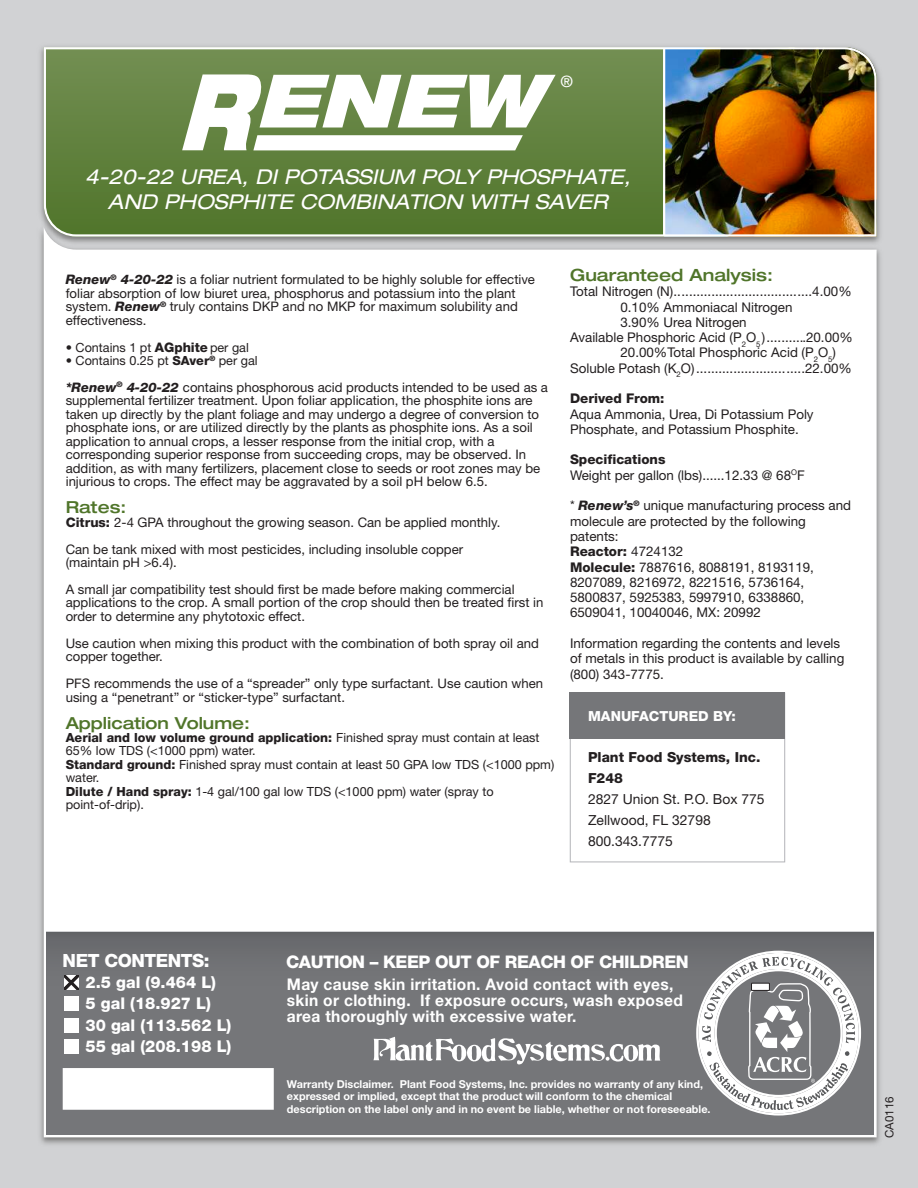
<style>
.page{position:relative;width:918px;height:1188px;background:#d1d2d4}
.page>*{position:absolute;margin:0;border:0;box-sizing:border-box;transform-origin:0 0}
.t1{font:italic 900 expanded 73.8px "Helvetica Neue";color:#fff}
.t2{font:italic expanded 20.4px/24.5px "Helvetica Neue";color:#fff;text-align:center}
.t3{font:800 18.15px "Helvetica Neue";letter-spacing:-.025em;color:#fff}
.t4{font:800 17.4px "Helvetica Neue";letter-spacing:-.025em;color:#fff}
.t5{font:500 expanded 16.8px "Helvetica Neue";color:#50752a}
.t6{font:500 expanded 16.65px "Helvetica Neue";color:#50752a}
.t7{font:800 16.2px "Helvetica Neue";color:#fff}
.t8{font:700 16.05px/16px "Helvetica Neue";letter-spacing:.02em;color:#fff;scale:.96 1}
.t9{font:500 15.75px "Helvetica Neue";color:#fff}
.t10{font:13.95px/20.9px "Helvetica Neue";color:#231f20}
.t11{font:800 13.95px "Helvetica Neue";color:#fff}
.t12{font:13.35px/15.3px "Helvetica Neue";color:#231f20}
.t13{font:800 13.35px "Helvetica Neue";color:#231f20}
.t14{font:13.2px/13.5px "Helvetica Neue";color:#231f20}
.t15{font:12.6px/13.4px "Helvetica Neue";color:#231f20}
.t16{font:11.55px "Helvetica Neue";color:#231f20}
.t17{font:700 10.8px/12.5px "Helvetica Neue";color:#fff}
.t18{font:7.8px "Helvetica Neue";color:#231f20}
.s1{font-size:106.2px}
.s2{font-weight:800;font-style:italic}
.s3{font-weight:800;font-size:13.2px}
.s4{font-weight:800}
.s5{font-weight:800;font-style:italic;font-size:13.2px}
.s6{font-weight:400}
</style>
<div class="page">
<svg style="left:44px;top:47px;width:833px;height:175px;background:#6a773a"></svg>
<img style="left:40px;top:222px;width:840px;height:923px">
<div style="left:44px;top:227px;width:833px;height:910px;background:#fff"></div>
<hr style="left:663px;top:49px;width:2px;height:186px;background:#fff">
<div style="left:47px;top:932px;width:827px;height:202px;background:#757679"></div>
<div style="left:47px;top:932px;width:827px;height:63px;background:#707174"></div>
<svg style="left:253px;top:135px;width:270px;height:15px;background:#f9faf7"></svg>
<div style="left:63px;top:1068px;width:211px;height:42px;background:#fff"></div>
<div style="left:570px;top:739px;width:215px;height:123px;background:#fff"></div>
<div style="left:570px;top:692px;width:215px;height:47px;background:#757679"></div>
<svg style="left:64px;top:975px;width:14px;height:15px"></svg>
<div style="left:64px;top:996px;width:14px;height:15px;background:#fff"></div>
<div style="left:64px;top:1018px;width:14px;height:14px;background:#fff"></div>
<div style="left:64px;top:1039px;width:14px;height:15px;background:#fff"></div>
<svg style="left:373px;top:1037px;width:287px;height:28px"></svg>
<svg style="left:696px;top:951px;width:165px;height:165px"></svg>
<h1 class="t1" style="left:177px;top:53px;width:366px"><span class="s1">R</span>ENEW</h1>
<h1 class="t9" style="left:561px;top:72px;width:14px">®</h1>
<h1 class="t2" style="left:85px;top:165px;width:547px">4-20-22 UREA, DI POTASSIUM POLY PHOSPHATE,<br>AND PHOSPHITE COMBINATION WITH SAVER</h1>
<p class="t14" style="left:66px;top:273px;width:471px"><span class="s2">Renew</span><sup>®</sup> <span class="s2">4-20-22</span> is a foliar nutrient formulated to be highly soluble for effective foliar absorption of low biuret urea, phosphorus and potassium into the plant system. <span class="s2">Renew</span><sup>®</sup> truly contains DKP and no MKP for maximum solubility and effectiveness.</p>
<p class="t15" style="left:66px;top:340px;width:185px">• Contains 1 pt <span class="s3">AGphite</span> per gal</p>
<p class="t15" style="left:66px;top:354px;width:193px">• Contains 0.25 pt <span class="s4">SAver</span><sup>®</sup> per gal</p>
<p class="t14" style="left:66px;top:380px;width:484px"><span class="s2">*Renew</span><sup>®</sup> <span class="s2">4-20-22</span> contains phosphorous acid products intended to be used as a supplemental fertilizer treatment. Upon foliar application, the phosphite ions are taken up directly by the plant foliage and may undergo a degree of conversion to phosphate ions, or are utilized directly by the plants as phosphite ions. As a soil application to annual crops, a lesser response from the initial crop, with a corresponding superior response from succeeding crops, may be observed. In addition, as with many fertilizers, placement close to seeds or root zones may be injurious to crops. The effect may be aggravated by a soil pH below 6.5.</p>
<h2 class="t6" style="left:66px;top:497px;width:62px">Rates:</h2>
<p class="t14" style="left:66px;top:515px;width:436px"><span class="s4">Citrus:</span> 2-4 GPA throughout the growing season. Can be applied monthly.</p>
<p class="t14" style="left:66px;top:542px;width:399px">Can be tank mixed with most pesticides, including insoluble copper (maintain pH &gt;6.4).</p>
<p class="t14" style="left:66px;top:582px;width:479px">A small jar compatibility test should first be made before making commercial applications to the crop. A small portion of the crop should then be treated first in order to determine any phytotoxic effect.</p>
<p class="t14" style="left:66px;top:636px;width:475px">Use caution when mixing this product with the combination of both spray oil and copper together.</p>
<p class="t14" style="left:66px;top:677px;width:479px">PFS recommends the use of a “spreader” only type surfactant. Use caution when using a “penetrant” or “sticker-type” surfactant.</p>
<h2 class="t6" style="left:66px;top:712px;width:186px">Application Volume:</h2>
<p class="t15" style="left:66px;top:731px;width:475px"><span class="s4">Aerial and low volume ground application:</span> Finished spray must contain at least<br>65% low TDS (&lt;1000 ppm) water.</p>
<p class="t15" style="left:66px;top:757px;width:490px"><span class="s4">Standard ground:</span> Finished spray must contain at least 50 GPA low TDS (&lt;1000 ppm) water.</p>
<p class="t15" style="left:66px;top:784px;width:429px"><span class="s4">Dilute / Hand spray:</span> 1-4 gal/100 gal low TDS (&lt;1000 ppm) water (spray to point-of-drip).</p>
<h2 class="t5" style="left:570px;top:265px;width:205px">Guaranteed Analysis:</h2>
<p class="t12" style="left:570px;top:284px;width:283px">Total Nitrogen (N).....................................4.00%</p>
<p class="t12" style="left:620px;top:299px;width:174px">0.10% Ammoniacal Nitrogen</p>
<p class="t12" style="left:620px;top:314px;width:128px">3.90% Urea Nitrogen</p>
<p class="t12" style="left:570px;top:330px;width:284px">Available Phosphoric Acid (P<sub>2</sub>O<sub>5</sub> )...........20.00%</p>
<p class="t12" style="left:621px;top:345px;width:217px">20.00%Total Phosphoric Acid (P O )</p>
<p class="t12" style="left:570px;top:360px;width:283px">Soluble Potash (K<sub>2</sub>O).............................22.00%</p>
<p class="t18" style="left:814px;top:354px;width:6px">2</p>
<p class="t18" style="left:828px;top:354px;width:6px">5</p>
<h3 class="t13" style="left:570px;top:391px;width:96px">Derived From:</h3>
<p class="t12" style="left:570px;top:406px;width:245px">Aqua Ammonia, Urea, Di Potassium Poly<br>Phosphate, and Potassium Phosphite.</p>
<h3 class="t13" style="left:570px;top:452px;width:97px">Specifications</h3>
<p class="t12" style="left:570px;top:467px;width:236px">Weight per gallon (lbs)......12.33 @ 68<sup>O</sup>F</p>
<p class="t12" style="left:570px;top:498px;width:283px">* <span class="s5">Renew’s</span><sup>®</sup> unique manufacturing process and molecule are protected by the following patents:</p>
<p class="t13" style="left:570px;top:544px;width:115px">Reactor: <span class="s6">4724132</span></p>
<p class="t12" style="left:570px;top:559px;width:245px"><span class="s4">Molecule:</span> 7887616, 8088191, 8193119, 8207089, 8216972, 8221516, 5736164, 5800837, 5925383, 5997910, 6338860, 6509041, 10040046, MX: 20992</p>
<p class="t12" style="left:570px;top:635px;width:276px">Information regarding the contents and levels of metals in this product is available by calling (800) 343-7775.</p>
<p class="t11" style="left:588px;top:707px;width:149px">MANUFACTURED BY:</p>
<p class="t10" style="left:588px;top:747px;width:178px"><span class="s4">Plant Food Systems, Inc.<br>F248<br></span>2827 Union St. P.O. Box 775<br>Zellwood, FL 32798<br>800.343.7775</p>
<h2 class="t3" style="left:63px;top:949px;width:149px">NET CONTENTS:</h2>
<p class="t7" style="left:86px;top:973px;width:132px">2.5 gal (9.464 L)</p>
<p class="t7" style="left:86px;top:994px;width:127px">5 gal (18.927 L)</p>
<p class="t7" style="left:86px;top:1015px;width:147px">30 gal (113.562 L)</p>
<p class="t7" style="left:86px;top:1037px;width:147px">55 gal (208.198 L)</p>
<h2 class="t4" style="left:286px;top:951px;width:404px">CAUTION – KEEP OUT OF REACH OF CHILDREN</h2>
<p class="t8" style="left:287px;top:976px;width:414px">May cause skin irritation. Avoid contact with eyes, skin or clothing. If exposure occurs, wash exposed area thoroughly with excessive water.</p>
<p class="t17" style="left:287px;top:1077px;width:425px">Warranty Disclaimer. Plant Food Systems, Inc. provides no warranty of any kind, expressed or implied, except that the product will conform to the chemical description on the label only and in no event be liable, whether or not foreseeable.</p>
<p class="t16" style="left:883px;top:1138px;width:43px;rotate:-90deg">CA0116</p>
</div>
